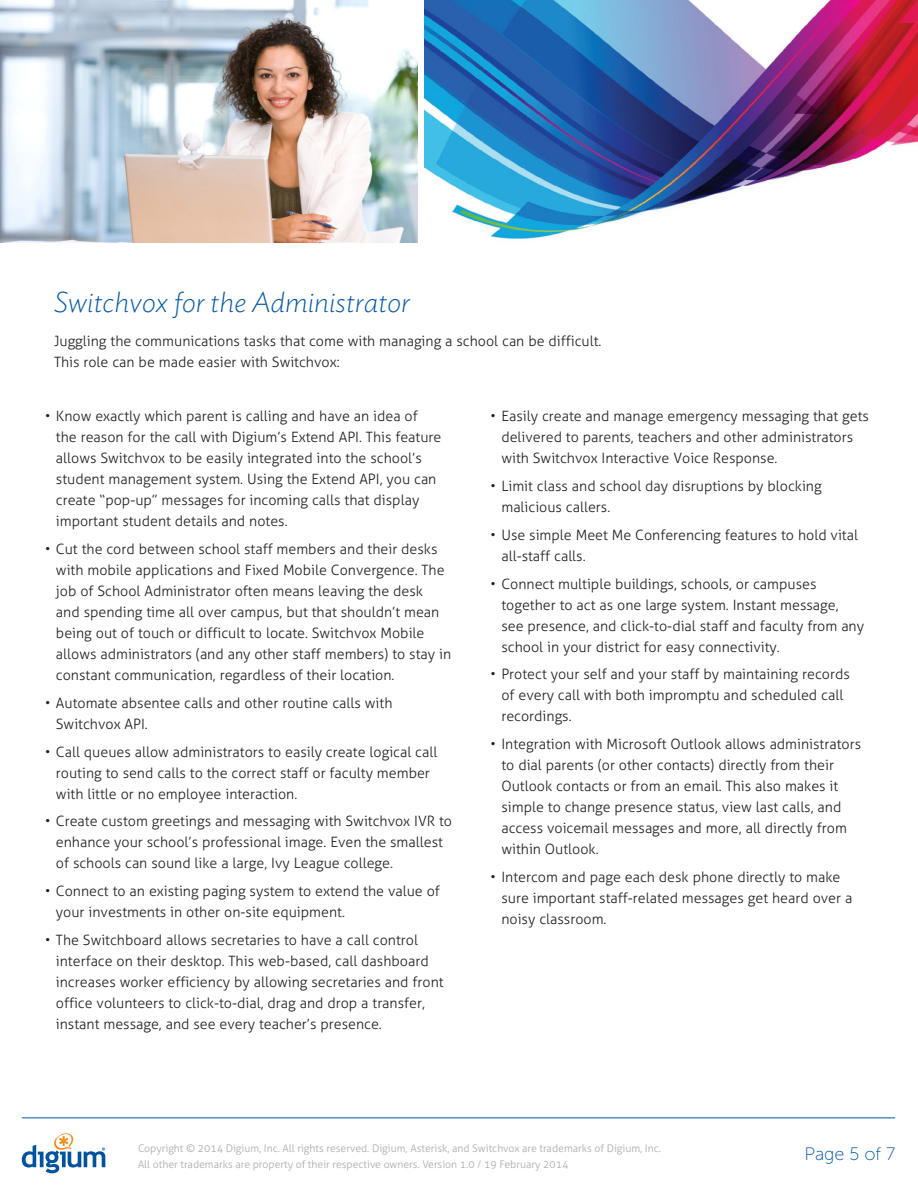
<style>
.page{position:relative;width:918px;height:1188px;background:#fff}
.page>*{position:absolute;margin:0;border:0;box-sizing:border-box;transform-origin:0 0}
.Paragraph_Style_1{font:italic 200 28.5px "Ideal Sans";color:#0156a8}
.t1{font:18px "Museo Sans 100";color:#0154a6}
.text{font:300 14.25px/21px "Aller";color:#231f20}
.t2{font:300 10.5px/16.5px "Aller";color:#a8a9ad}
</style>
<div class="page">
<hr style="left:22px;top:1118px;width:873px;height:1px;background:#0154a6">
<svg style="left:22px;top:1133px;width:83px;height:40px"></svg>
<img style="left:0;top:0;width:417px;height:243px">
<img style="left:424px;top:0;width:494px;height:239px">
<p class="Paragraph_Style_1" style="left:54px;top:280px;width:357px">Switchvox for the Administrator</p>
<p class="text" style="left:54px;top:331px;width:549px">Juggling the communications tasks that come with managing a school can be difficult.<br>This role can be made easier with Switchvox:</p>
<p class="text" style="left:56px;top:406px;width:387px;text-indent:-11px">• Know exactly which parent is calling and have an idea of the reason for the call with Digium’s Extend API. This feature allows Switchvox to be easily integrated into the school’s student management system. Using the Extend API, you can create “pop-up” messages for incoming calls that display important student details and notes.</p>
<p class="text" style="left:56px;top:539px;width:397px;text-indent:-11px">• Cut the cord between school staff members and their desks with mobile applications and Fixed Mobile Convergence. The job of School Administrator often means leaving the desk<br>and spending time all over campus, but that shouldn’t mean being out of touch or difficult to locate. Switchvox Mobile allows administrators (and any other staff members) to stay in constant communication, regardless of their location.</p>
<p class="text" style="left:56px;top:692px;width:338px;text-indent:-11px">• Automate absentee calls and other routine calls with<br>Switchvox API.</p>
<p class="text" style="left:56px;top:741px;width:383px;text-indent:-11px">• Call queues allow administrators to easily create logical call routing to send calls to the correct staff or faculty member with little or no employee interaction.</p>
<p class="text" style="left:56px;top:811px;width:398px;text-indent:-11px">• Create custom greetings and messaging with Switchvox IVR to enhance your school’s professional image. Even the smallest of schools can sound like a large, Ivy League college.</p>
<p class="text" style="left:56px;top:881px;width:385px;text-indent:-11px">• Connect to an existing paging system to extend the value of your investments in other on-site equipment.</p>
<p class="text" style="left:56px;top:929px;width:389px;text-indent:-11px">• The Switchboard allows secretaries to have a call control interface on their desktop. This web-based, call dashboard increases worker efficiency by allowing secretaries and front office volunteers to click-to-dial, drag and drop a transfer, instant message, and see every teacher’s presence.</p>
<p class="text" style="left:501px;top:406px;width:369px;text-indent:-11px">• Easily create and manage emergency messaging that gets delivered to parents, teachers and other administrators with Switchvox Interactive Voice Response.</p>
<p class="text" style="left:501px;top:476px;width:322px;text-indent:-11px">• Limit class and school day disruptions by blocking malicious callers.</p>
<p class="text" style="left:501px;top:524px;width:358px;text-indent:-11px">• Use simple Meet Me Conferencing features to hold vital all-staff calls.</p>
<p class="text" style="left:501px;top:573px;width:364px;text-indent:-11px">• Connect multiple buildings, schools, or campuses together to act as one large system. Instant message, see presence, and click-to-dial staff and faculty from any school in your district for easy connectivity.</p>
<p class="text" style="left:501px;top:664px;width:350px;text-indent:-11px">• Protect your self and your staff by maintaining records of every call with both impromptu and scheduled call recordings.</p>
<p class="text" style="left:501px;top:734px;width:361px;text-indent:-11px">• Integration with Microsoft Outlook allows administrators to dial parents (or other contacts) directly from their Outlook contacts or from an email. This also makes it simple to change presence status, view last calls, and access voicemail messages and more, all directly from within Outlook.</p>
<p class="text" style="left:501px;top:866px;width:352px;text-indent:-11px">• Intercom and page each desk phone directly to make sure important staff-related messages get heard over a noisy classroom.</p>
<p class="t2" style="left:138px;top:1140px;width:525px">Copyright © 2014 Digium, Inc. All rights reserved. Digium, Asterisk, and Switchvox are trademarks of Digium, Inc.<br>All other trademarks are property of their respective owners. Version 1.0 / 19 February 2014</p>
<p class="t1" style="left:804px;top:1145px;width:92px">Page 5 of 7</p>
</div>
